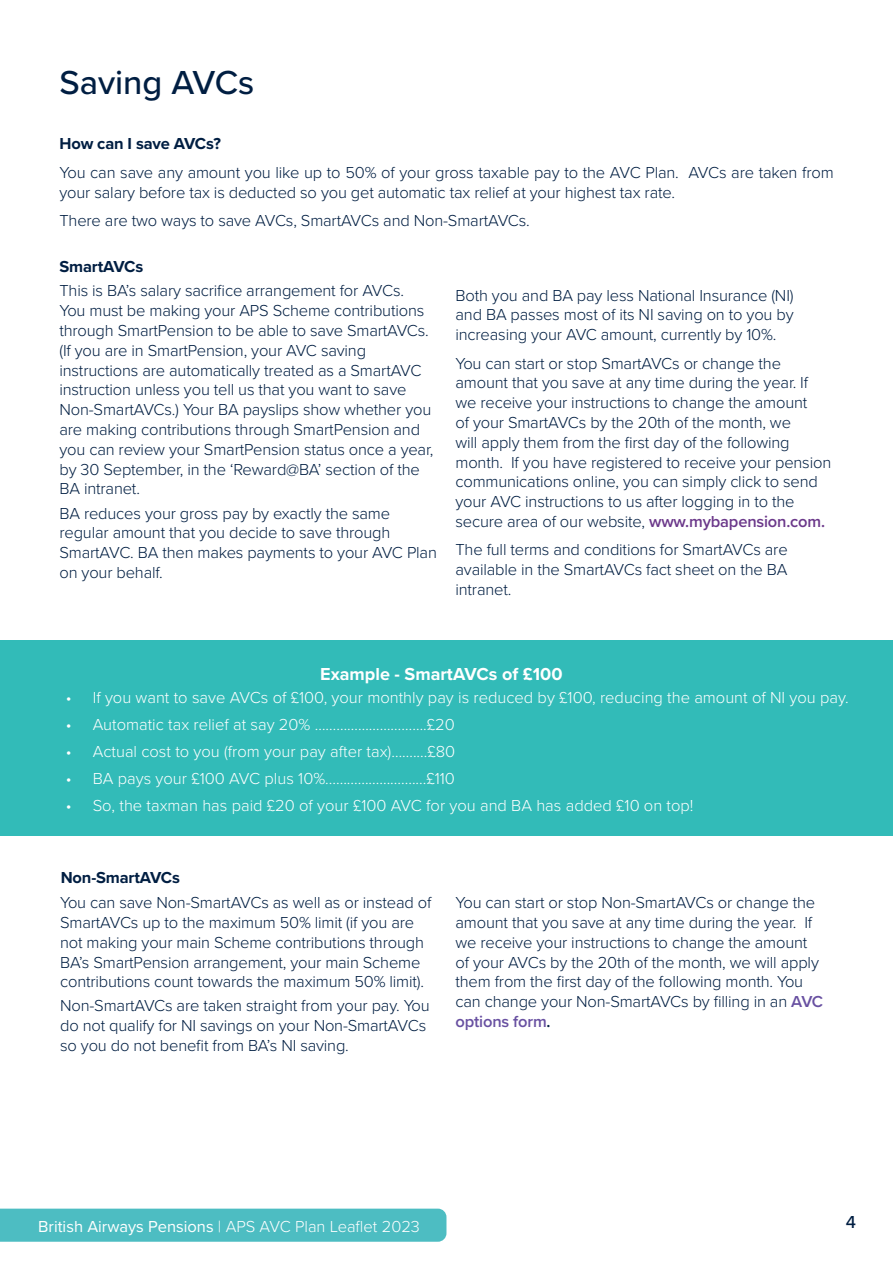
<style>
.page{position:relative;width:893px;height:1263px;background:#fff}
.page>*{position:absolute;margin:0;border:0;box-sizing:border-box;transform-origin:0 0}
.t1{font:500 34.5px "Proxima Nova";color:#001e42}
.t2{font:700 18px "Proxima Nova";color:#fff}
.t3{font:500 18px "Proxima Nova";color:#001e42}
.t4{font:300 16.5px/19.8px "Proxima Nova";letter-spacing:-.01em;color:#001e42}
.t5{font:300 16.5px "Proxima Nova";color:#fff}
.t6{font:16.5px "Proxima Nova";color:#fff}
.t7{font:700 16.5px "Proxima Nova";letter-spacing:-.01em;color:#001e42}
.s1{font-weight:600;color:#6b388a}
.s2{font-weight:600;color:#6850a1}
.s3{font-weight:600}
.s4{font-weight:300}
</style>
<div class="page">
<div style="left:0;top:1208px;width:446px;height:34px;background:#4dbdc2"></div>
<div style="left:0;top:640px;width:893px;height:196px;background:#32bbb8"></div>
<p class="t1" style="left:59px;top:56px;width:197px">Saving AVCs</p>
<p class="t7" style="left:60px;top:132px;width:163px">How can I save AVCs?</p>
<p class="t4" style="left:60px;top:161px;width:776px">You can save any amount you like up to 50% of your gross taxable pay to the AVC Plan. AVCs are taken from your salary before tax is deducted so you get automatic tax relief at your highest tax rate.</p>
<p class="t4" style="left:60px;top:210px;width:472px">There are two ways to save AVCs, SmartAVCs and Non-SmartAVCs.</p>
<p class="t7" style="left:59px;top:255px;width:85px">SmartAVCs</p>
<p class="t4" style="left:59px;top:280px;width:375px">This is BA’s salary sacrifice arrangement for AVCs.<br>You must be making your APS Scheme contributions through SmartPension to be able to save SmartAVCs. (If you are in SmartPension, your AVC saving instructions are automatically treated as a SmartAVC instruction unless you tell us that you want to save Non-SmartAVCs.) Your BA payslips show whether you are making contributions through SmartPension and you can review your SmartPension status once a year, by 30 September, in the ‘Reward@BA’ section of the BA intranet.</p>
<p class="t4" style="left:59px;top:502px;width:379px">BA reduces your gross pay by exactly the same regular amount that you decide to save through SmartAVC. BA then makes payments to your AVC Plan on your behalf.</p>
<p class="t4" style="left:455px;top:284px;width:340px;text-align:justify">Both you and BA pay less National Insurance (NI) and BA passes most of its NI saving on to you by increasing your AVC amount, currently by 10%.</p>
<p class="t4" style="left:455px;top:352px;width:377px">You can start or stop SmartAVCs or change the amount that you save at any time during the year. If we receive your instructions to change the amount<br>of your SmartAVCs by the 20th of the month, we<br>will apply them from the first day of the following month. If you have registered to receive your pension communications online, you can simply click to send your AVC instructions to us after logging in to the secure area of our website, <span class="s1">www.mybapension.com.</span></p>
<p class="t4" style="left:455px;top:539px;width:334px;text-align:justify">The full terms and conditions for SmartAVCs are available in the SmartAVCs fact sheet on the BA intranet.</p>
<p class="t2" style="left:320px;top:660px;width:244px">Example - SmartAVCs of £100</p>
<p class="t5" style="left:66px;top:685px;width:784px">• If you want to save AVCs of £100, your monthly pay is reduced by £100, reducing the amount of NI you pay.</p>
<p class="t5" style="left:66px;top:712px;width:390px">• Automatic tax relief at say 20% ………………………….£20</p>
<p class="t5" style="left:66px;top:739px;width:391px">• Actual cost to you (from your pay after tax)……....£80</p>
<p class="t5" style="left:66px;top:766px;width:391px">• BA pays your £100 AVC plus 10%............................£110</p>
<p class="t5" style="left:66px;top:793px;width:629px">• So, the taxman has paid £20 of your £100 AVC for you and BA has added £10 on top!</p>
<p class="t7" style="left:61px;top:865px;width:121px">Non-SmartAVCs</p>
<p class="t4" style="left:60px;top:892px;width:373px">You can save Non-SmartAVCs as well as or instead of SmartAVCs up to the maximum 50% limit (if you are not making your main Scheme contributions through BA’s SmartPension arrangement, your main Scheme contributions count towards the maximum 50% limit).</p>
<p class="t4" style="left:60px;top:995px;width:371px">Non-SmartAVCs are taken straight from your pay. You do not qualify for NI savings on your Non-SmartAVCs so you do not benefit from BA’s NI saving.</p>
<p class="t4" style="left:455px;top:892px;width:369px">You can start or stop Non-SmartAVCs or change the amount that you save at any time during the year. If we receive your instructions to change the amount of your AVCs by the 20th of the month, we will apply them from the first day of the following month. You can change your Non-SmartAVCs by filling in an <span class="s2">AVC options form</span><span class="s3">.</span></p>
<p class="t6" style="left:38px;top:1214px;width:383px">British Airways Pensions <span class="s4">| APS AVC Plan Leaflet 2023</span></p>
<p class="t3" style="left:846px;top:1208px;width:12px">4</p>
</div>
